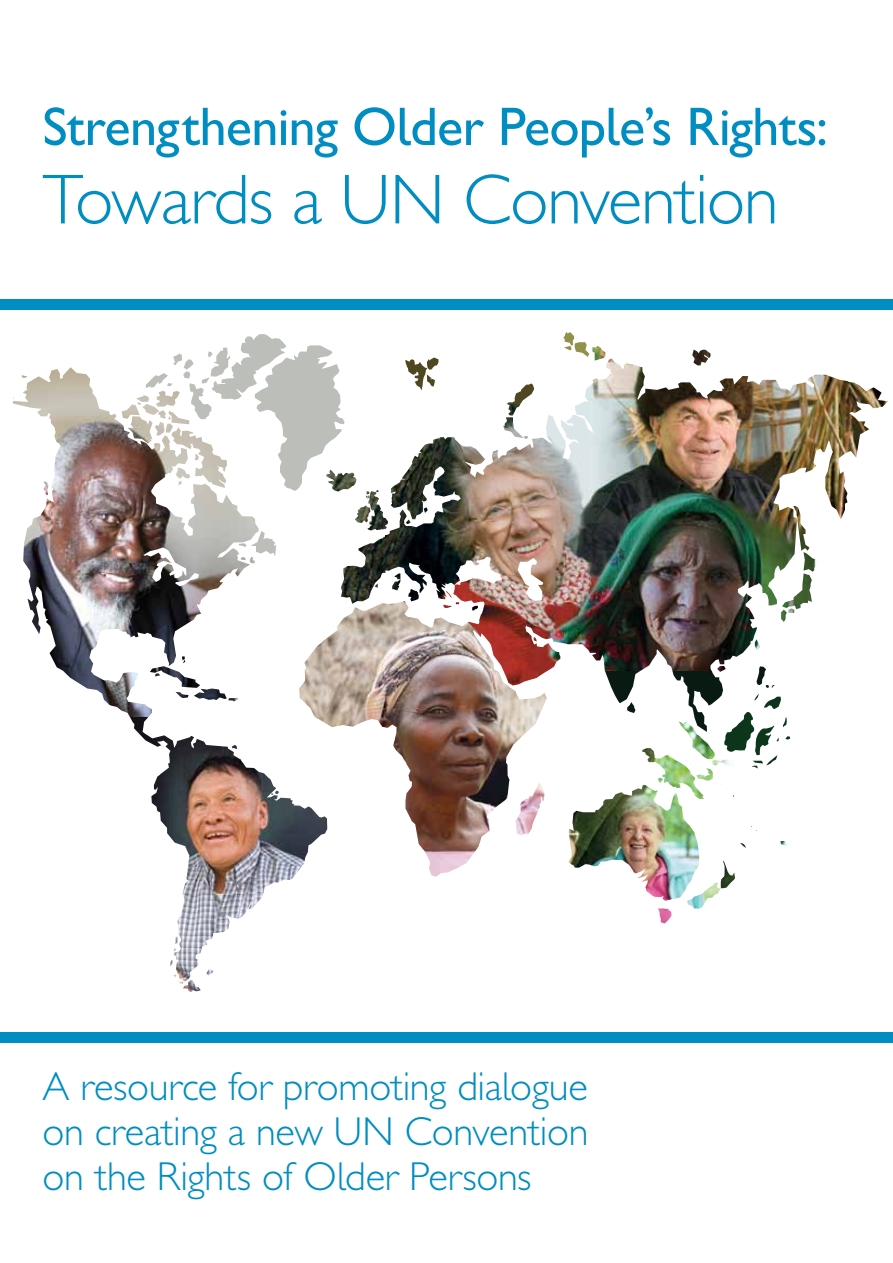
<style>
.page{position:relative;width:893px;height:1263px;background:#fff}
.page>*{position:absolute;margin:0;border:0;box-sizing:border-box;transform-origin:0 0}
.t1{font:71.1px "Gill Sans Hta Light Plain";letter-spacing:-.02em;color:#008dc1}
.t2{font:54.6px "Gill Sans Hta";letter-spacing:-.015em;color:#008dc1}
.t3{font:40.5px/45px "Gill Sans Hta Light Plain";letter-spacing:-.005em;color:#008dc1;text-align:justify}
</style>
<div class="page">
<img style="left:13px;top:332px;width:875px;height:660px">
<div style="left:0;top:300px;width:893px;height:10px;background:#008dc1"></div>
<div style="left:0;top:1032px;width:893px;height:11px;background:#008dc1"></div>
<h2 class="t2" style="left:43px;top:95px;width:787px">Strengthening Older People’s Rights:</h2>
<h1 class="t1" style="left:43px;top:160px;width:738px">Towards a UN Convention</h1>
<p class="t3" style="left:43px;top:1064px;width:548px">A resource for promoting dialogue on creating a new UN Convention on the Rights of Older Persons</p>
</div>
